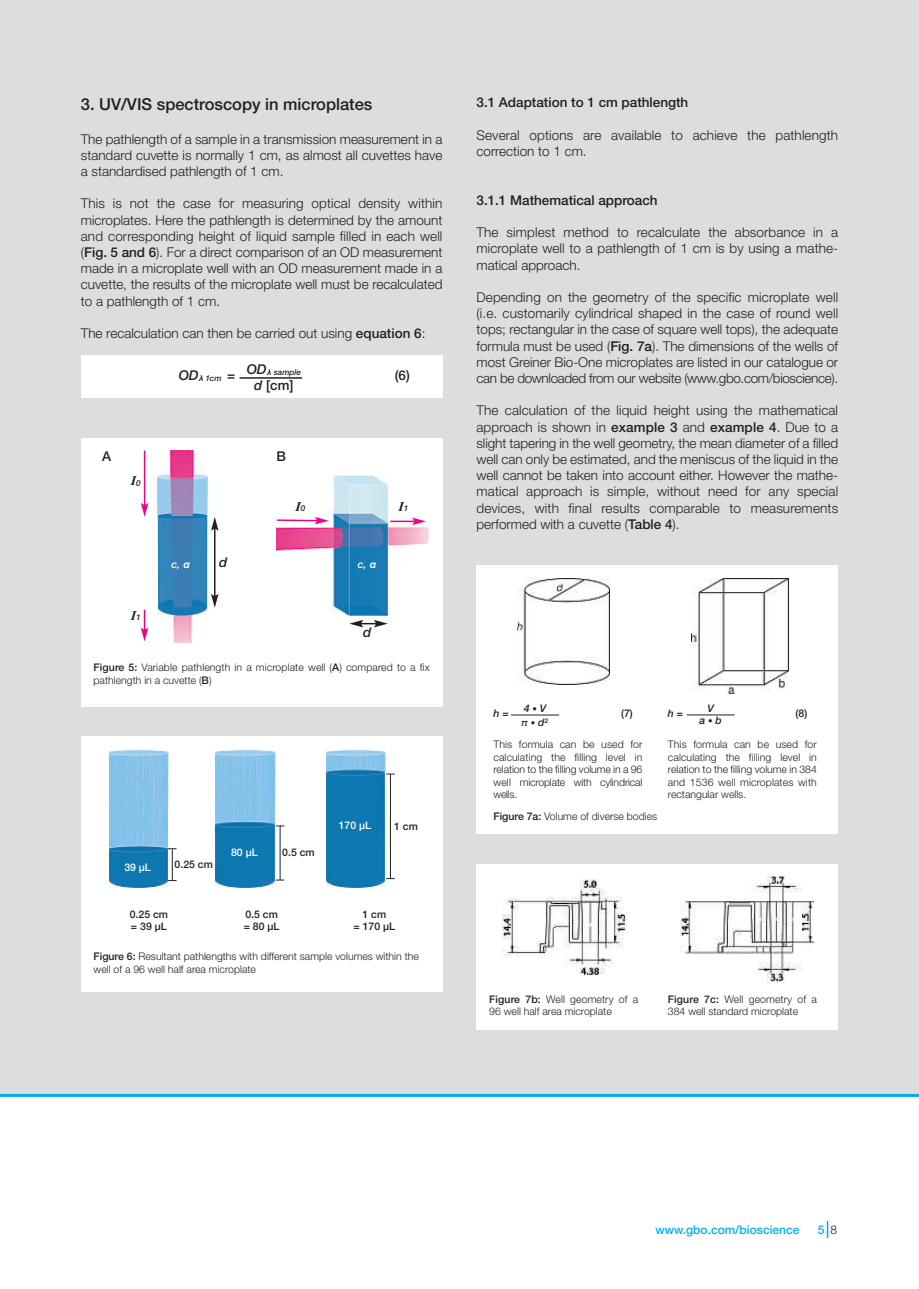
<style>
.page{position:relative;width:919px;height:1289px;background:#fff}
.page>*{position:absolute;margin:0;border:0;box-sizing:border-box;transform-origin:0 0}
.t1{font:16.5px "Helvetica Neue LT Medium OV OKKBYA";color:#231f20}
.t2{font:13.5px/16.2px "Helvetica Neue LT Light OV PKKBYA";color:#231f20;text-align:justify}
.t3{font:13.5px "Helvetica Neue LT Medium OV OKKBYA";color:#231f20}
.t4{font:13.5px "Helvetica Neue LT Medium Italic OV SKKBYA";color:#231f20}
.t5{font:13.5px "Times New Roman PS Bold Italic MT OV XKKBYA";color:#231f20}
.t6{font:12px "Helvetica Neue LT Medium OV OKKBYA";color:#00aeef}
.t7{font:10.5px/12.6px "Helvetica Neue LT Light OV PKKBYA";color:#231f20}
.t8{font:10.5px/12.6px "Helvetica Neue LT Medium OV OKKBYA";color:#231f20}
.t9{font:10.5px/14.1px "Helvetica Neue LT Medium Italic OV SKKBYA";color:#231f20}
.t10{font:10.5px "Helvetica Neue LT Medium OV OKKBYA";color:#fff}
.t11{font:10.5px "Helvetica Neue LT Medium Italic OV SKKBYA";color:#fff}
.t12{font:8.1px "Helvetica Neue LT Medium Italic OV SKKBYA";color:#231f20}
.s1{font-family:"Helvetica Neue LT Medium OV OKKBYA"}
.s2{font-size:13.5px}
.s3{font-family:"Arial Bold Italic MT OV WKKBYA"}
.s4{font-family:"Helvetica Neue LT Medium Italic OV SKKBYA"}
.s5{font-family:"Arial Bold Italic MT OV WKKBYA";font-size:8.1px}
.s6{font-size:8.1px}
.s7{font-family:"Helvetica Neue LT Medium Italic OV SKKBYA";font-size:8.1px}
.s8{font-size:9px}
.s9{font-family:"Helvetica Neue LT Light OV PKKBYA";color:#231f20}
</style>
<div class="page">
<div style="left:0;top:0;width:13px;height:1095px;background:#dcdddf"></div>
<div style="left:13px;top:0;width:905px;height:1095px;background:#dcdddf"></div>
<div style="left:81px;top:438px;width:361px;height:268px;background:#fff"></div>
<div style="left:81px;top:736px;width:361px;height:255px;background:#fff"></div>
<hr style="left:0;top:1093px;width:918px;height:3px;background:#00aeef">
<img style="left:109px;top:750px;width:59px;height:137px">
<svg style="left:215px;top:751px;width:61px;height:137px"></svg>
<img style="left:216px;top:750px;width:59px;height:137px">
<img style="left:326px;top:750px;width:59px;height:137px">
<img style="left:158px;top:451px;width:49px;height:191px">
<img style="left:276px;top:475px;width:152px;height:141px">
<svg style="left:826px;top:1220px;width:2px;height:17px"></svg>
<svg style="left:276px;top:517px;width:53px;height:7px"></svg>
<hr style="left:390px;top:520px;width:25px;height:2px;background:#ed028c">
<svg style="left:412px;top:517px;width:14px;height:8px"></svg>
<svg style="left:349px;top:620px;width:39px;height:7px"></svg>
<hr style="left:172px;top:849px;width:1px;height:31px;background:#231f20">
<hr style="left:390px;top:774px;width:1px;height:104px;background:#231f20">
<hr style="left:280px;top:826px;width:1px;height:53px;background:#231f20">
<div style="left:476px;top:566px;width:362px;height:267px;background:#fff"></div>
<img style="left:517px;top:578px;width:92px;height:107px">
<img style="left:691px;top:578px;width:97px;height:115px">
<hr style="left:511px;top:714px;width:48px;height:1px;background:#231f20">
<hr style="left:686px;top:714px;width:48px;height:1px;background:#231f20">
<div style="left:476px;top:863px;width:362px;height:166px;background:#fff"></div>
<img style="left:502px;top:880px;width:124px;height:95px">
<img style="left:680px;top:875px;width:133px;height:107px">
<svg style="left:141px;top:609px;width:7px;height:32px"></svg>
<hr style="left:144px;top:450px;width:1px;height:55px;background:#ed028c">
<svg style="left:141px;top:503px;width:7px;height:14px"></svg>
<svg style="left:211px;top:517px;width:7px;height:90px"></svg>
<div style="left:81px;top:355px;width:361px;height:43px;background:#fff"></div>
<hr style="left:239px;top:377px;width:63px;height:2px;background:#231f20">
<p class="t1" style="left:81px;top:94px;width:293px">3. UV/VIS spectroscopy in microplates</p>
<p class="t2" style="left:81px;top:131px;width:363px">The pathlength of a sample in a transmission measurement in a standard cuvette is normally 1 cm, as almost all cuvettes have a standardised pathlength of 1 cm.</p>
<p class="t2" style="left:81px;top:195px;width:363px">This is not the case for measuring optical density within microplates. Here the pathlength is determined by the amount and corresponding height of liquid sample filled in each well (<span class="s1">Fig. 5 and 6</span>). For a direct comparison of an OD measurement made in a microplate well with an OD measurement made in a cuvette, the results of the microplate well must be recalculated to a pathlength of 1 cm.</p>
<p class="t2" style="left:81px;top:325px;width:346px">The recalculation can then be carried out using <span class="s1">equation 6</span>:</p>
<p class="t12" style="left:247px;top:367px;width:56px"><span class="s2">OD</span><span class="s3">λ</span> sample</p>
<p class="t3" style="left:254px;top:377px;width:41px"><span class="s4">d</span> [cm]</p>
<p class="t4" style="left:179px;top:368px;width:58px">OD<span class="s5">λ</span> <span class="s6">1cm</span> =</p>
<p class="t3" style="left:395px;top:368px;width:16px">(6)</p>
<p class="t3" style="left:102px;top:448px;width:11px">A</p>
<p class="t3" style="left:276px;top:448px;width:11px">B</p>
<p class="t5" style="left:131px;top:471px;width:11px">I<span class="s7">0</span></p>
<p class="t5" style="left:131px;top:605px;width:11px">I<span class="s7">1</span></p>
<p class="t11" style="left:171px;top:558px;width:20px">c, <span class="s3">α</span></p>
<p class="t4" style="left:219px;top:554px;width:10px">d</p>
<p class="t5" style="left:295px;top:496px;width:11px">I<span class="s7">0</span></p>
<p class="t5" style="left:398px;top:496px;width:11px">I<span class="s7">1</span></p>
<p class="t11" style="left:357px;top:558px;width:20px">c, <span class="s3">α</span></p>
<p class="t4" style="left:363px;top:624px;width:10px">d</p>
<p class="t7" style="left:94px;top:661px;width:337px"><span class="s1">Figure 5:</span> Variable pathlength in a microplate well (<span class="s1">A</span>) compared to a fix pathlength in a cuvette (<span class="s1">B</span>)</p>
<p class="t10" style="left:124px;top:861px;width:28px">39 µL</p>
<p class="t8" style="left:175px;top:857px;width:40px">0.25 cm</p>
<p class="t10" style="left:231px;top:846px;width:28px">80 µL</p>
<p class="t8" style="left:282px;top:846px;width:34px">0.5 cm</p>
<p class="t10" style="left:339px;top:819px;width:34px">170 µL</p>
<p class="t8" style="left:394px;top:819px;width:25px">1 cm</p>
<p class="t8" style="left:130px;top:907px;width:40px">0.25 cm = 39 µL</p>
<p class="t8" style="left:244px;top:907px;width:37px">0.5 cm = 80 µL</p>
<p class="t8" style="left:353px;top:907px;width:43px;text-align:center">1 cm<br>= 170 µL</p>
<p class="t7" style="left:94px;top:950px;width:327px"><span class="s1">Figure 6:</span> Resultant pathlengths with different sample volumes within the well of a 96 well half area microplate</p>
<p class="t3" style="left:476px;top:95px;width:213px">3.1 Adaptation to 1 cm pathlength</p>
<p class="t2" style="left:476px;top:127px;width:363px">Several options are available to achieve the pathlength correction to 1 cm.</p>
<p class="t3" style="left:476px;top:192px;width:183px">3.1.1 Mathematical approach</p>
<p class="t2" style="left:476px;top:224px;width:363px">The simplest method to recalculate the absorbance in a microplate well to a pathlength of 1 cm is by using a mathe&shy;matical approach.</p>
<p class="t2" style="left:476px;top:289px;width:363px">Depending on the geometry of the specific microplate well (i.e. customarily cylindrical shaped in the case of round well tops; rectangular in the case of square well tops), the adequate formula must be used (<span class="s1">Fig. 7a</span>). The dimensions of the wells of most Greiner Bio-One microplates are listed in our catalogue or can be downloaded from our website (www.gbo.com/bioscience).</p>
<p class="t2" style="left:476px;top:402px;width:363px">The calculation of the liquid height using the mathematical approach is shown in <span class="s1">example 3</span> and <span class="s1">example 4</span>. Due to a slight tapering in the well geometry, the mean diameter of a filled well can only be estimated, and the meniscus of the liquid in the well cannot be taken into account either. However the mathe&shy;matical approach is simple, without need for any special devices, with final results comparable to measurements performed with a cuvette (<span class="s1">Table 4</span>).</p>
<p class="t9" style="left:521px;top:701px;width:28px">4<span class="s8">•</span>V π<span class="s8">•</span>d<sup>2</sup></p>
<p class="t9" style="left:699px;top:702px;width:24px;line-height:12.6px;text-align:center">V a<span class="s8">•</span>b</p>
<p class="t9" style="left:493px;top:706px;width:17px">h =</p>
<p class="t8" style="left:621px;top:707px;width:13px">(7)</p>
<p class="t7" style="left:493px;top:738px;width:150px;text-align:justify">This formula can be used for calculating the filling level in relation to the filling volume in a 96 well microplate with cylindrical wells.</p>
<p class="t9" style="left:668px;top:706px;width:17px">h =</p>
<p class="t8" style="left:795px;top:707px;width:13px">(8)</p>
<p class="t7" style="left:668px;top:738px;width:150px;text-align:justify">This formula can be used for calculating the filling level in relation to the filling volume in 384 and 1536 well microplates with rectangular wells.</p>
<p class="t7" style="left:493px;top:810px;width:165px"><span class="s1">Figure 7a:</span> Volume of diverse bodies</p>
<p class="t7" style="left:489px;top:992px;width:150px"><span class="s1">Figure 7b:</span> Well geometry of a<br>96 well half area microplate</p>
<p class="t7" style="left:668px;top:992px;width:150px"><span class="s1">Figure 7c:</span> Well geometry of a<br>384 well standard microplate</p>
<p class="t6" style="left:655px;top:1222px;width:145px">www.gbo.com/bioscience</p>
<p class="t6" style="left:817px;top:1222px;width:21px">5 <span class="s9">8</span></p>
</div>
